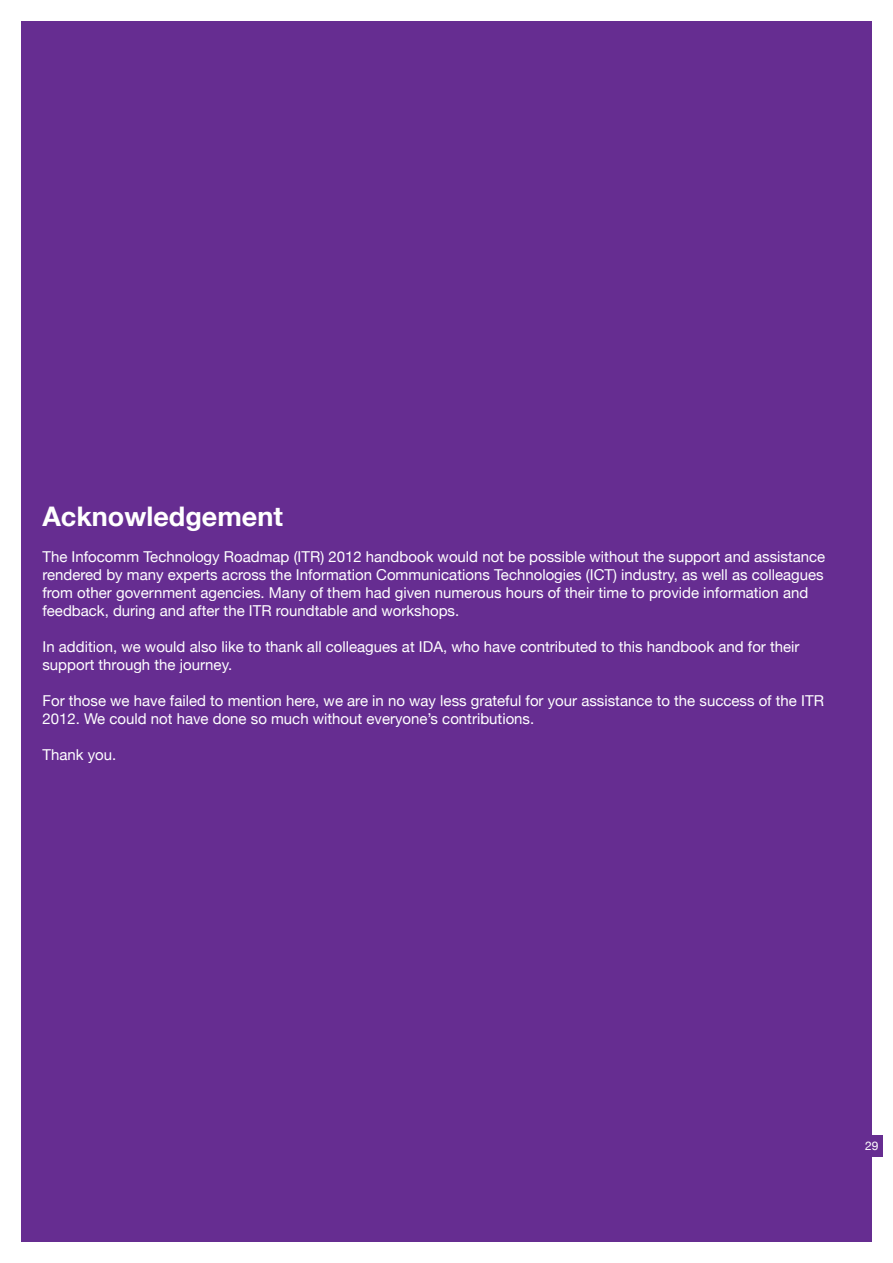
<style>
.page{position:relative;width:893px;height:1263px;background:#fff}
.page>*{position:absolute;margin:0;border:0;box-sizing:border-box;transform-origin:0 0}
.t1{font:700 27px "Helvetica Neue";color:#fff}
.t2{font:15px/18px "Helvetica Neue";color:#fff}
.t3{font:12px "Helvetica Neue";color:#fff}
</style>
<div class="page">
<div style="left:21px;top:21px;width:851px;height:1221px;background:#662d91"></div>
<div style="left:861px;top:1135px;width:21px;height:22px;background:#662d91"></div>
<h1 class="t1" style="left:42px;top:500px;width:242px">Acknowledgement</h1>
<p class="t2" style="left:42px;top:547px;width:784px">The Infocomm Technology Roadmap (ITR) 2012 handbook would not be possible without the support and assistance rendered by many experts across the Information Communications Technologies (ICT) industry, as well as colleagues from other government agencies. Many of them had given numerous hours of their time to provide information and feedback, during and after the ITR roundtable and workshops.</p>
<p class="t2" style="left:42px;top:637px;width:759px">In addition, we would also like to thank all colleagues at IDA, who have contributed to this handbook and for their support through the journey.</p>
<p class="t2" style="left:42px;top:691px;width:783px">For those we have failed to mention here, we are in no way less grateful for your assistance to the success of the ITR<br>2012. We could not have done so much without everyone’s contributions.</p>
<p class="t2" style="left:42px;top:745px;width:75px">Thank you.</p>
<p class="t3" style="left:865px;top:1138px;width:15px">29</p>
</div>
